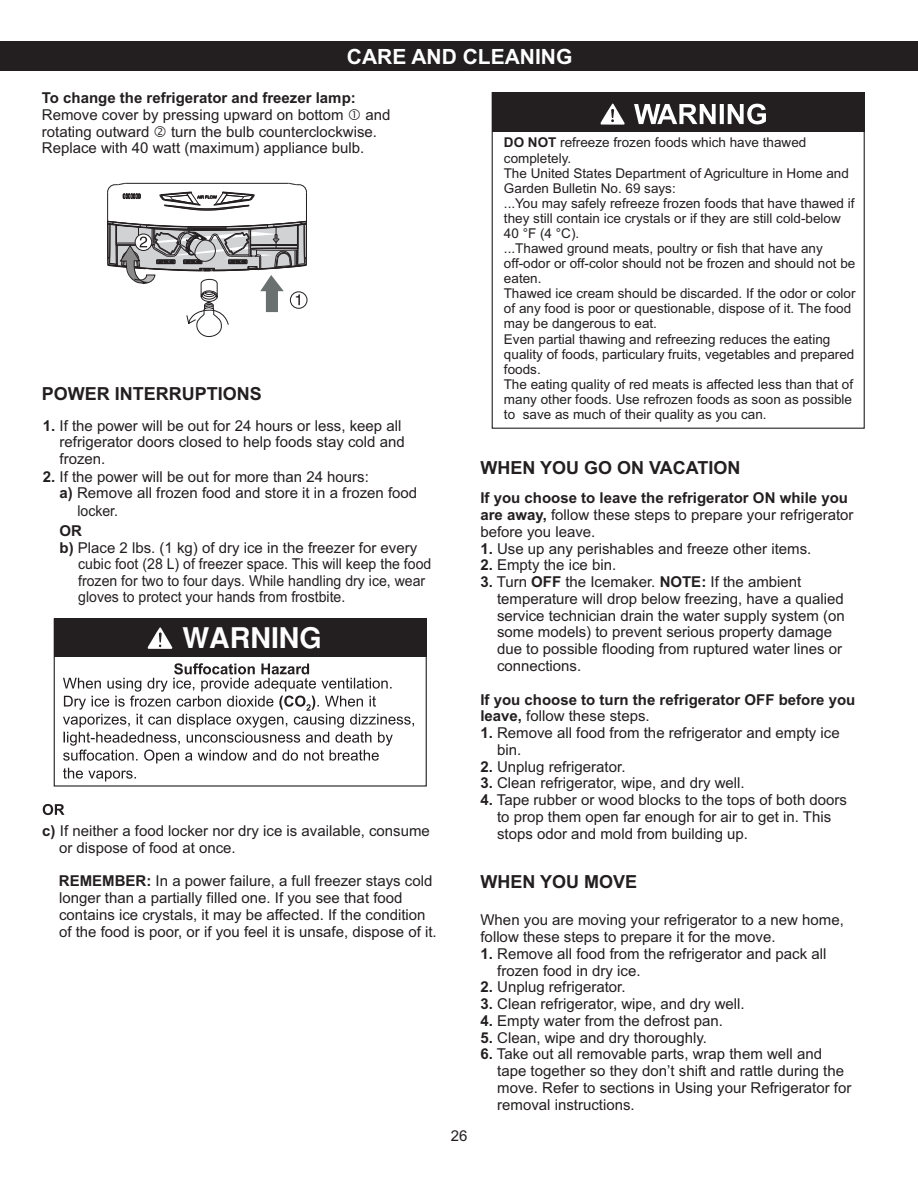
<style>
.page{position:relative;width:918px;height:1188px;background:#fff}
.page>*{position:absolute;margin:0;border:0;box-sizing:border-box;transform-origin:0 0}
.t1{font:700 21px "Arial";color:#fff}
.t2{font:700 18px "Arial";color:#231f20}
.t3{font:15px/16.8px "Arial";color:#231f20}
.t4{font:15px "Arial";color:#231f20;scale:.94 1}
.t5{font:700 15px/16.8px "Arial";color:#231f20}
.t6{font:13.5px/15.1px "Arial";color:#231f20}
.s1{font-weight:700}
.s2{font-weight:400}
</style>
<div class="page">
<div style="left:0;top:41px;width:918px;height:30px;background:#231f20"></div>
<div style="left:492px;top:93px;width:372px;height:39px;background:#231f20"></div>
<svg style="left:634px;top:104px;width:132px;height:20px"></svg>
<svg style="left:600px;top:104px;width:25px;height:21px"></svg>
<div style="left:54px;top:618px;width:373px;height:169px;border:1px solid #231f20"></div>
<div style="left:54px;top:618px;width:372px;height:39px;background:#231f20"></div>
<svg style="left:63px;top:663px;width:351px;height:118px"></svg>
<svg style="left:43px;top:804px;width:22px;height:11px"></svg>
<svg style="left:148px;top:627px;width:24px;height:22px"></svg>
<svg style="left:107px;top:183px;width:200px;height:154px"></svg>
<h1 class="t1" style="left:347px;top:48px;width:227px">CARE AND CLEANING</h1>
<p class="t5" style="left:42px;top:91px;width:315px">To change the refrigerator and freezer lamp:</p>
<p class="t3" style="left:42px;top:108px;width:303px">Remove cover by pressing upward on bottom</p>
<p class="t3" style="left:365px;top:108px;width:27px">and</p>
<p class="t3" style="left:42px;top:124px;width:109px">rotating outward</p>
<p class="t3" style="left:42px;top:124px;width:337px;text-indent:129px">turn the bulb counterclockwise.<br>Replace with 40 watt (maximum) appliance bulb.</p>
<p class="t2" style="left:42px;top:387px;width:222px">POWER INTERRUPTIONS</p>
<p class="t3" style="left:60px;top:419px;width:347px;text-indent:-17px"><span class="s1">1.</span> If the power will be out for 24 hours or less, keep all refrigerator doors closed to help foods stay cold and frozen.</p>
<p class="t3" style="left:43px;top:470px;width:327px"><span class="s1">2.</span> If the power will be out for more than 24 hours:</p>
<p class="t3" style="left:60px;top:486px;width:359px"><span class="s1">a)</span> Remove all frozen food and store it in a frozen food</p>
<p class="t4" style="left:77px;top:505px;width:45px">locker.</p>
<p class="t5" style="left:60px;top:524px;width:24px">OR</p>
<p class="t3" style="left:60px;top:541px;width:359px"><span class="s1">b)</span> Place 2 lbs. (1 kg) of dry ice in the freezer for every</p>
<p class="t4" style="left:78px;top:559px;width:377px">cubic foot (28 L) of freezer space. This will keep the food</p>
<p class="t4" style="left:78px;top:575px;width:371px">frozen for two to four days. While handling dry ice, wear</p>
<p class="t4" style="left:78px;top:592px;width:286px">gloves to protect your hands from frostbite.</p>
<p class="t3" style="left:59px;top:824px;width:372px;text-indent:-17px"><span class="s1">c)</span> If neither a food locker nor dry ice is available, consume or dispose of food at once.</p>
<p class="t3" style="left:59px;top:874px;width:379px"><span class="s1">REMEMBER:</span> In a power failure, a full freezer stays cold longer than a partially filled one. If you see that food contains ice crystals, it may be affected. If the condition of the food is poor, or if you feel it is unsafe, dispose of it.</p>
<p class="t6" style="left:504px;top:136px;width:353px"><span class="s1">DO NOT</span> refreeze frozen foods which have thawed completely.<br>The United States Department of Agriculture in Home and Garden Bulletin No. 69 says:<br>...You may safely refreeze frozen foods that have thawed if they still contain ice crystals or if they are still cold-below 40 °F (4 °C).<br>...Thawed ground meats, poultry or fish that have any off-odor or off-color should not be frozen and should not be eaten.<br>Thawed ice cream should be discarded. If the odor or color of any food is poor or questionable, dispose of it. The food may be dangerous to eat.<br>Even partial thawing and refreezing reduces the eating quality of foods, particulary fruits, vegetables and prepared foods.<br>The eating quality of red meats is affected less than that of many other foods. Use refrozen foods as soon as possible to save as much of their quality as you can.</p>
<p class="t3" style="left:451px;top:1129px;width:18px">26</p>
<p class="t2" style="left:480px;top:461px;width:262px">WHEN YOU GO ON VACATION</p>
<p class="t3" style="left:480px;top:491px;width:375px"><span class="s1">If you choose to leave the refrigerator ON while you are away,</span> follow these steps to prepare your refrigerator before you leave.</p>
<p class="t3" style="left:480px;top:541px;width:332px"><span class="s1">1.</span> Use up any perishables and freeze other items.</p>
<p class="t3" style="left:480px;top:558px;width:137px"><span class="s1">2.</span> Empty the ice bin.</p>
<p class="t3" style="left:497px;top:575px;width:349px;text-indent:-17px"><span class="s1">3.</span> Turn <span class="s1">OFF</span> the Icemaker. <span class="s1">NOTE:</span> If the ambient temperature will drop below freezing, have a qualied service technician drain the water supply system (on some models) to prevent serious property damage due to possible flooding from ruptured water lines or connections.</p>
<p class="t5" style="left:480px;top:692px;width:377px">If you choose to turn the refrigerator OFF before you leave, <span class="s2">follow these steps.</span></p>
<p class="t3" style="left:497px;top:726px;width:344px;text-indent:-17px"><span class="s1">1.</span> Remove all food from the refrigerator and empty ice bin.</p>
<p class="t3" style="left:480px;top:759px;width:147px"><span class="s1">2.</span> Unplug refrigerator.</p>
<p class="t3" style="left:480px;top:776px;width:266px"><span class="s1">3.</span> Clean refrigerator, wipe, and dry well.</p>
<p class="t3" style="left:497px;top:793px;width:351px;text-indent:-17px"><span class="s1">4.</span> Tape rubber or wood blocks to the tops of both doors to prop them open far enough for air to get in. This stops odor and mold from building up.</p>
<p class="t2" style="left:480px;top:875px;width:158px">WHEN YOU MOVE</p>
<p class="t3" style="left:480px;top:913px;width:365px">When you are moving your refrigerator to a new home, follow these steps to prepare it for the move.</p>
<p class="t3" style="left:497px;top:946px;width:331px;text-indent:-17px"><span class="s1">1.</span> Remove all food from the refrigerator and pack all frozen food in dry ice.</p>
<p class="t3" style="left:480px;top:980px;width:147px"><span class="s1">2.</span> Unplug refrigerator.</p>
<p class="t3" style="left:480px;top:997px;width:266px"><span class="s1">3.</span> Clean refrigerator, wipe, and dry well.</p>
<p class="t3" style="left:480px;top:1013px;width:244px"><span class="s1">4.</span> Empty water from the defrost pan.</p>
<p class="t3" style="left:480px;top:1030px;width:228px"><span class="s1">5.</span> Clean, wipe and dry thoroughly.</p>
<p class="t3" style="left:497px;top:1047px;width:356px;text-indent:-17px"><span class="s1">6.</span> Take out all removable parts, wrap them well and tape together so they don’t shift and rattle during the move. Refer to sections in Using your Refrigerator for removal instructions.</p>
</div>
